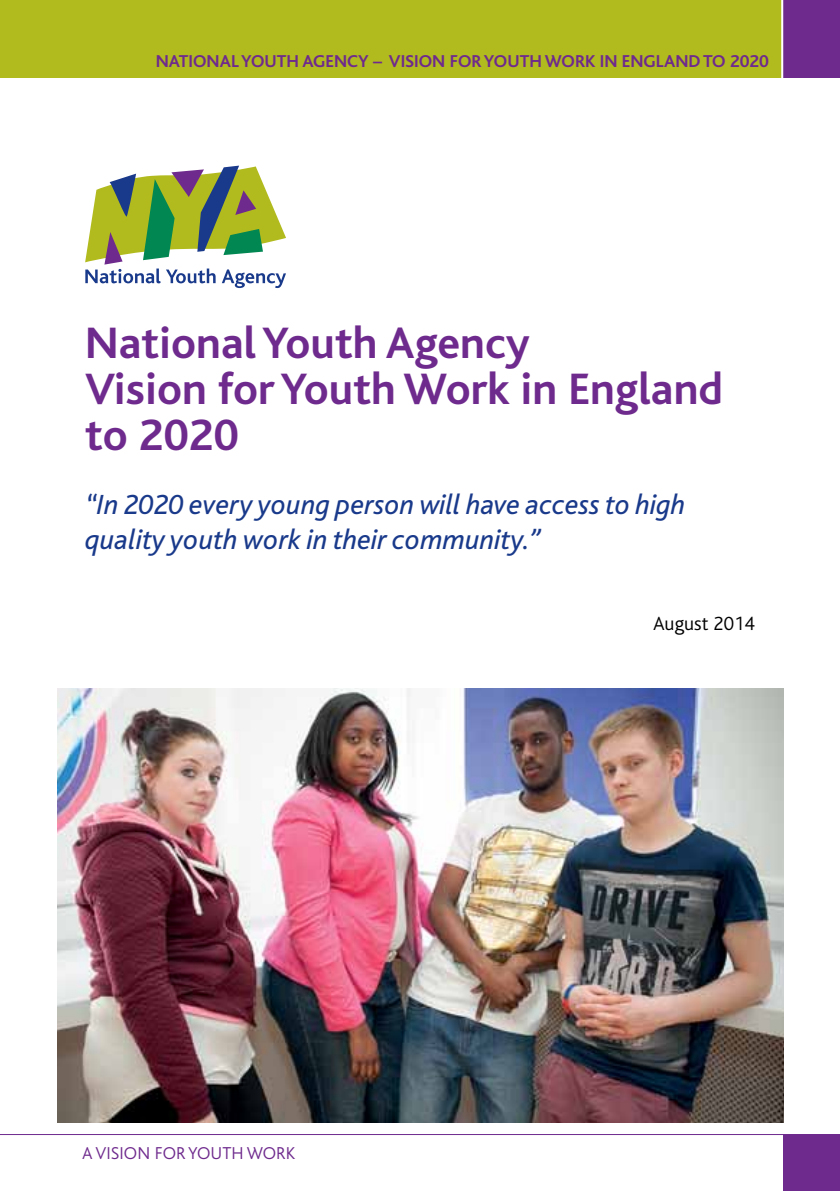
<style>
.page{position:relative;width:840px;height:1191px;background:#fff}
.page>*{position:absolute;margin:0;border:0;box-sizing:border-box;transform-origin:0 0}
.t1{font:700 46px/46px "Bliss Icelandic";color:#6e2a8d}
.t2{font:italic 29px/34.8px "Bliss Icelandic";color:#19398a}
.t3{font:300 20px "Bliss Icelandic";color:#000}
.t4{font:700 18px "Bliss Icelandic";color:#6e2a8d}
.t5{font:300 18px "Bliss Icelandic";color:#6e2a8d}
</style>
<div class="page">
<div style="left:782px;top:1134px;width:57px;height:57px;background:#6e2a8d"></div>
<hr style="left:0;top:1134px;width:839px;height:1px;background:#6e2a8d">
<div style="left:0;top:0;width:839px;height:78px;background:#b2bb1e"></div>
<div style="left:782px;top:0;width:57px;height:78px;background:#6e2a8d"></div>
<hr style="left:780px;top:0;width:2px;height:144px;background:#fff">
<svg style="left:85px;top:166px;width:201px;height:122px"></svg>
<img style="left:57px;top:688px;width:726px;height:435px">
<p class="t4" style="left:155px;top:51px;width:614px">NATIONAL YOUTH AGENCY – VISION FOR YOUTH WORK IN ENGLAND TO 2020</p>
<h1 class="t1" style="left:85px;top:321px;width:639px">National Youth Agency<br>Vision for Youth Work in England to 2020</h1>
<p class="t2" style="left:85px;top:487px;width:601px">“In 2020 every young person will have access to high quality youth work in their community.”</p>
<p class="t5" style="left:82px;top:1144px;width:214px">A VISION FOR YOUTH WORK</p>
<p class="t3" style="left:652px;top:613px;width:103px">August 2014</p>
</div>
